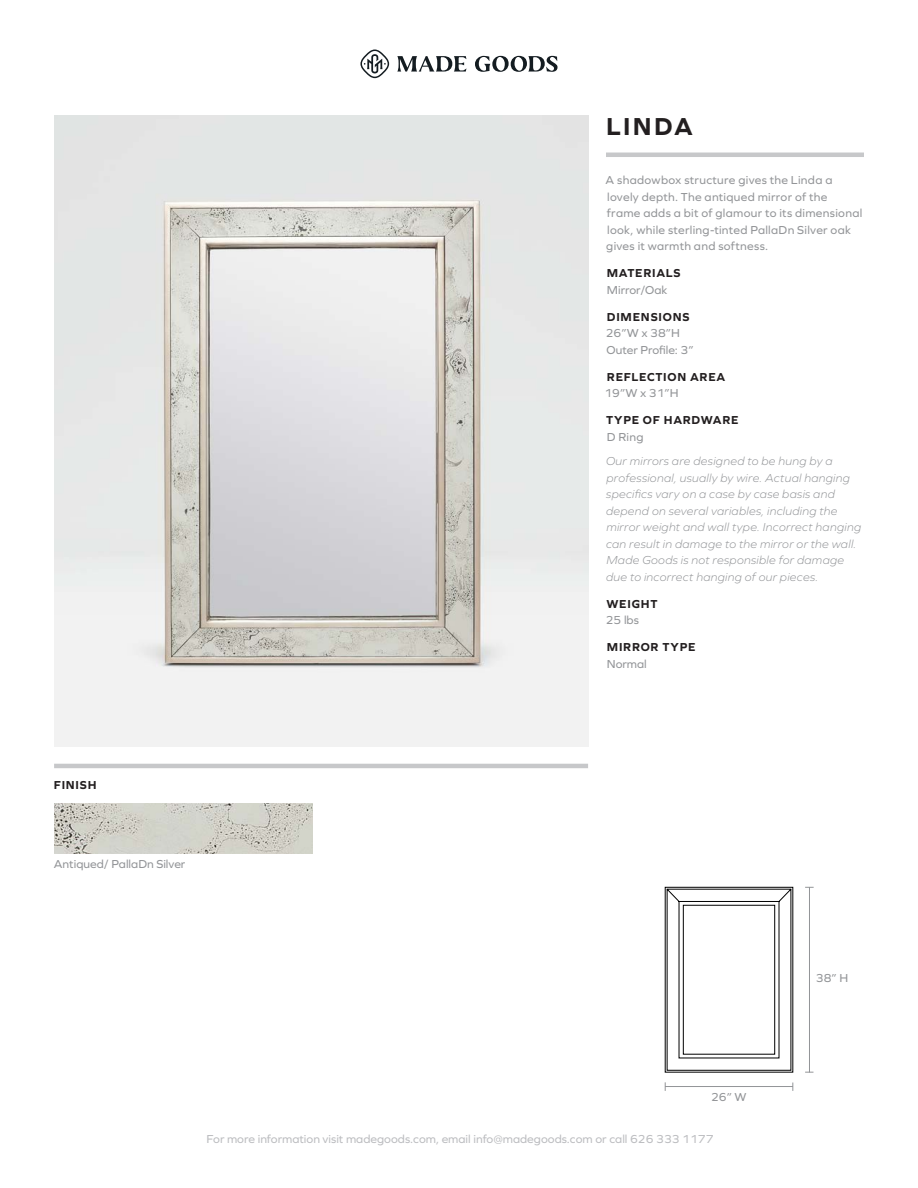
<style>
.page{position:relative;width:918px;height:1188px;background:#fff}
.page>*{position:absolute;margin:0;border:0;box-sizing:border-box;transform-origin:0 0}
.t1{font:700 25.5px "Graphie";letter-spacing:.09em;color:#231f20}
.t2{font:italic 300 12px/16.5px "Graphie";letter-spacing:.025em;color:#939598}
.t3{font:12px/16.5px "Graphie";letter-spacing:.02em;color:#939598}
.t4{font:12px "Graphie";color:#bcbdc0}
.t5{font:700 12px "Graphie";letter-spacing:.06em;color:#231f20}
.t6{font:12px/16.5px "Graphie";color:#939598}
</style>
<div class="page">
<hr style="left:606px;top:153px;width:258px;height:4px;background:#c7c8ca">
<svg style="left:397px;top:56px;width:161px;height:16px"></svg>
<svg style="left:360px;top:50px;width:29px;height:28px"></svg>
<hr style="left:54px;top:764px;width:534px;height:4px;background:#c7c8ca">
<hr style="left:665px;top:1086px;width:128px;height:1px;background:#939598">
<hr style="left:809px;top:887px;width:1px;height:185px;background:#939598">
<img style="left:54px;top:116px;width:534px;height:630px">
<img style="left:54px;top:803px;width:258px;height:50px">
<svg style="left:664px;top:887px;width:130px;height:186px"></svg>
<h1 class="t1" style="left:606px;top:111px;width:88px">LINDA</h1>
<p class="t3" style="left:606px;top:172px;width:258px">A shadowbox structure gives the Linda a lovely depth. The antiqued mirror of the frame adds a bit of glamour to its dimensional look, while sterling-tinted PallaDn Silver oak gives it warmth and softness.</p>
<p class="t5" style="left:607px;top:266px;width:75px">MATERIALS</p>
<p class="t3" style="left:607px;top:281px;width:62px">Mirror/Oak</p>
<p class="t5" style="left:607px;top:310px;width:84px">DIMENSIONS</p>
<p class="t6" style="left:606px;top:325px;width:89px">26”W x 38”H<br>Outer Profile: 3”</p>
<p class="t5" style="left:607px;top:370px;width:120px">REFLECTION AREA</p>
<p class="t3" style="left:605px;top:385px;width:76px">19”W x 31”H</p>
<p class="t5" style="left:606px;top:413px;width:134px">TYPE OF HARDWARE</p>
<p class="t3" style="left:607px;top:428px;width:38px">D Ring</p>
<p class="t2" style="left:606px;top:453px;width:257px">Our mirrors are designed to be hung by a professional, usually by wire. Actual hanging specifics vary on a case by case basis and depend on several variables, including the mirror weight and wall type. Incorrect hanging can result in damage to the mirror or the wall.<br>Made Goods is not responsible for damage due to incorrect hanging of our pieces.</p>
<p class="t5" style="left:607px;top:597px;width:52px">WEIGHT</p>
<p class="t3" style="left:606px;top:612px;width:35px">25 lbs</p>
<p class="t5" style="left:607px;top:640px;width:90px">MIRROR TYPE</p>
<p class="t3" style="left:607px;top:655px;width:42px">Normal</p>
<p class="t5" style="left:54px;top:778px;width:44px">FINISH</p>
<p class="t6" style="left:54px;top:855px;width:133px">Antiqued/ PallaDn Silver</p>
<p class="t3" style="left:711px;top:1089px;width:37px">26” W</p>
<p class="t4" style="left:207px;top:1132px;width:508px">For more information visit madegoods.com, email info@madegoods.com or call 626 333 1177</p>
<p class="t3" style="left:816px;top:970px;width:34px">38” H</p>
</div>
